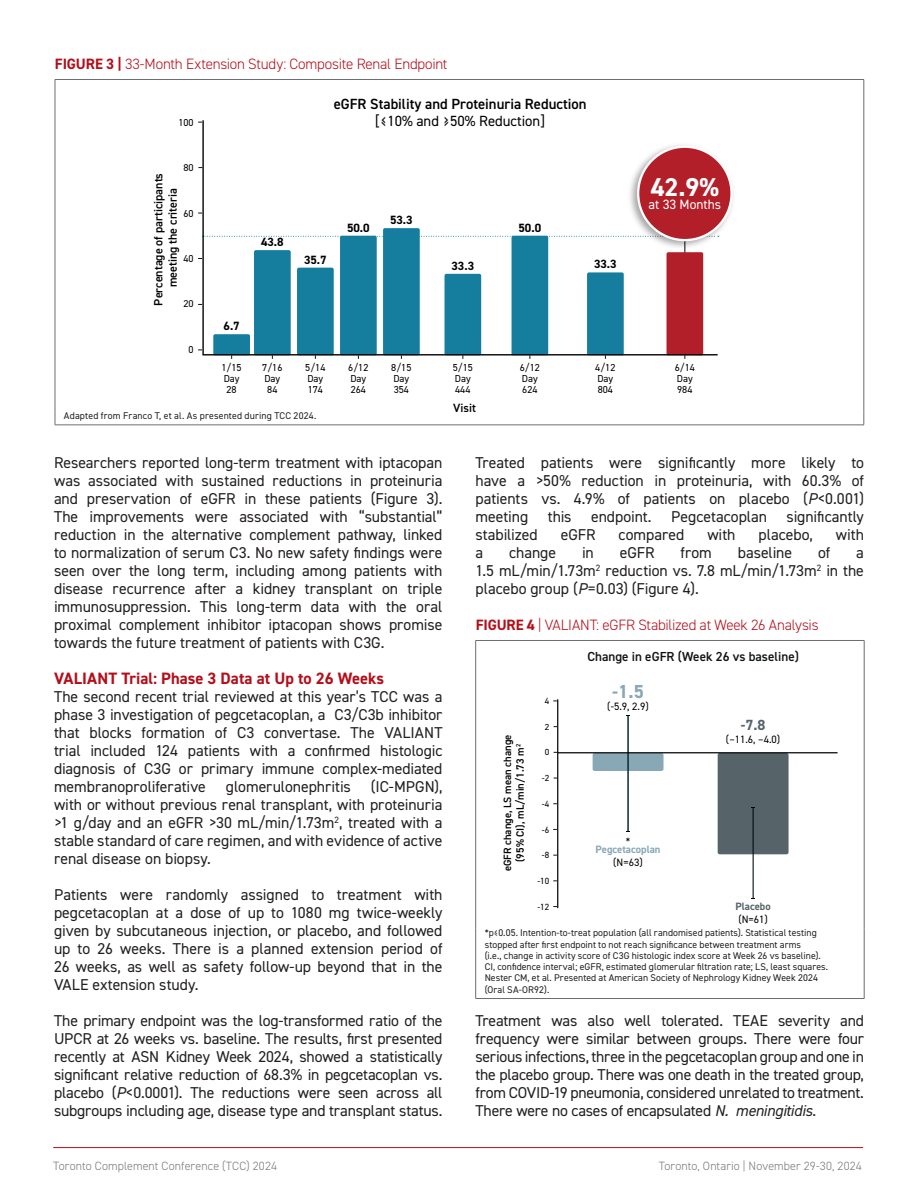
<style>
.page{position:relative;width:918px;height:1188px;background:#fff}
.page>*{position:absolute;margin:0;border:0;box-sizing:border-box;transform-origin:0 0}
.t1{font:700 25.8px "DIN2014";color:#fff}
.t2{font:700 18.9px "DIN2014";color:#89a8b5}
.t3{font:700 16.5px "DIN2014";color:#b50e1a}
.t4{font:15.75px/18px "DIN2014";letter-spacing:-.005em;color:#231f20;text-align:justify}
.t5{font:300 15px "DIN2014";letter-spacing:-.015em;color:#b50e1a}
.t6{font:600 14.7px "DIN2014";color:#000001}
.t7{font:14.7px "DIN2014";color:#000001}
.t8{font:700 14.7px "DIN2014";color:#56646a}
.t9{font:13.5px "DIN2014";color:#fff}
.t10{font:600 13.05px "DIN2014";color:#111416}
.t11{font:300 12px "DIN2014";letter-spacing:.01em;color:#76787b}
.t12{font:600 12px/14.4px "DIN2014";color:#000001;text-align:center}
.t13{font:700 12px "DIN2014";color:#000001}
.t14{font:600 10.65px/12.8px "DIN2014";color:#000001;text-align:center}
.t15{font:10.65px "DIN2014";color:#000001}
.t16{font:700 10.65px "DIN2014";color:#89a8b5}
.t17{font:700 10.65px "DIN2014";color:#56646a}
.t18{font:10.2px/11.1px "DIN2014";color:#000001}
.t19{font:9.9px "DIN2014";color:#000001;scale:1.04 1}
.t20{font:9.75px/11.2px "DIN2014";letter-spacing:.005em;color:#231f20}
.t21{font:9px "DIN2014";color:#000001}
.t22{font:8.85px "DIN2014";color:#000001;scale:1.04 1}
.s1{font-weight:700}
.s2{font-style:italic}
</style>
<div class="page">
<hr style="left:53px;top:1147px;width:810px;height:1px;background:#b50e1a">
<hr style="left:476px;top:640px;width:388px;height:1px;background:#6c6d70">
<hr style="left:475px;top:641px;width:1px;height:288px;background:#6c6d70">
<hr style="left:864px;top:641px;width:1px;height:288px;background:#6c6d70">
<hr style="left:475px;top:929px;width:1px;height:69px;background:#6c6d70">
<hr style="left:864px;top:929px;width:1px;height:69px;background:#6c6d70">
<hr style="left:476px;top:998px;width:388px;height:1px;background:#6c6d70">
<div style="left:593px;top:753px;width:71px;height:18px;background:#89a8b5;border-radius:2px"></div>
<hr style="left:628px;top:716px;width:1px;height:115px;background:#000001">
<div style="left:718px;top:753px;width:71px;height:101px;background:#56646a;border-radius:2px"></div>
<hr style="left:557px;top:700px;width:1px;height:208px;background:#000001">
<hr style="left:558px;top:752px;width:279px;height:1px;background:#000001">
<hr style="left:753px;top:807px;width:1px;height:92px;background:#000001">
<hr style="left:55px;top:79px;width:809px;height:1px;background:#6c6d70">
<hr style="left:55px;top:80px;width:1px;height:331px;background:#6c6d70">
<hr style="left:864px;top:80px;width:1px;height:331px;background:#6c6d70">
<svg style="left:55px;top:411px;width:1px;height:14px"></svg>
<svg style="left:864px;top:411px;width:1px;height:14px"></svg>
<hr style="left:55px;top:425px;width:809px;height:1px;background:#6c6d70">
<svg style="left:202px;top:120px;width:516px;height:236px"></svg>
<img style="left:625px;top:139px;width:108px;height:114px">
<div style="left:638px;top:147px;width:94px;height:93px;background:#b21f29;border-radius:50%"></div>
<div style="left:637px;top:146px;width:96px;height:95px;border:2px solid #fff;border-radius:50%"></div>
<p class="t5" style="left:55px;top:54px;width:394px"><span class="s1">FIGURE 3 |</span> 33-Month Extension Study: Composite Renal Endpoint</p>
<p class="t18" style="left:178px;top:116px;width:17px">100</p>
<p class="t6" style="left:334px;top:94px;width:254px">eGFR Stability and Proteinuria Reduction</p>
<p class="t7" style="left:375px;top:112px;width:172px">[≤10% and ≥50% Reduction]</p>
<p class="t19" style="left:183px;top:161px;width:11px">80</p>
<p class="t12" style="left:151px;top:306px;width:134px;rotate:-90deg">Percentage of participants meeting the criteria</p>
<p class="t18" style="left:183px;top:207px;width:12px">60</p>
<p class="t18" style="left:183px;top:253px;width:12px">40</p>
<p class="t19" style="left:183px;top:298px;width:11px">20</p>
<p class="t18" style="left:189px;top:344px;width:7px">0</p>
<p class="t13" style="left:261px;top:234px;width:24px">43.8</p>
<p class="t13" style="left:304px;top:251px;width:24px">35.7</p>
<p class="t13" style="left:224px;top:318px;width:18px">6.7</p>
<p class="t18" style="left:222px;top:361px;width:22px">1/15<br>Day<br>28</p>
<p class="t18" style="left:262px;top:361px;width:22px">7/16<br>Day<br>84</p>
<p class="t18" style="left:305px;top:361px;width:22px">5/14<br>Day<br>174</p>
<p class="t20" style="left:64px;top:410px;width:254px">Adapted from Franco T, et al. As presented during TCC 2024.</p>
<p class="t13" style="left:347px;top:220px;width:24px">50.0</p>
<p class="t13" style="left:390px;top:212px;width:24px">53.3</p>
<p class="t18" style="left:348px;top:361px;width:22px">6/12<br>Day<br>264</p>
<p class="t18" style="left:391px;top:361px;width:22px">8/15<br>Day<br>354</p>
<p class="t13" style="left:451px;top:258px;width:24px">33.3</p>
<p class="t18" style="left:453px;top:361px;width:22px">5/15<br>Day<br>444</p>
<p class="t12" style="left:453px;top:400px;width:24px">Visit</p>
<p class="t13" style="left:519px;top:220px;width:24px">50.0</p>
<p class="t18" style="left:520px;top:361px;width:22px">6/12<br>Day<br>624</p>
<p class="t13" style="left:594px;top:256px;width:24px">33.3</p>
<h1 class="t1" style="left:651px;top:170px;width:70px">42.9%</h1>
<p class="t9" style="left:649px;top:196px;width:74px">at 33 Months</p>
<p class="t18" style="left:595px;top:361px;width:22px">4/12<br>Day<br>804</p>
<p class="t18" style="left:675px;top:361px;width:22px">6/14<br>Day<br>984</p>
<p class="t4" style="left:54px;top:453px;width:390px">Researchers reported long-term treatment with iptacopan was associated with sustained reductions in proteinuria and preservation of eGFR in these patients (Figure 3).<br>The improvements were associated with “substantial” reduction in the alternative complement pathway, linked to normalization of serum C3. No new safety findings were seen over the long term, including among patients with disease recurrence after a kidney transplant on triple immunosuppression. This long-term data with the oral proximal complement inhibitor iptacopan shows promise towards the future treatment of patients with C3G.</p>
<p class="t3" style="left:54px;top:667px;width:332px">VALIANT Trial: Phase 3 Data at Up to 26 Weeks</p>
<p class="t4" style="left:54px;top:687px;width:390px">The second recent trial reviewed at this year’s TCC was a phase 3 investigation of pegcetacoplan, a C3/C3b inhibitor that blocks formation of C3 convertase. The VALIANT trial included 124 patients with a confirmed histologic diagnosis of C3G or primary immune complex-mediated membranoproliferative</p>
<p class="t4" style="left:54px;top:777px;width:390px;text-indent:317px">(IC-MPGN), with or without previous renal transplant, with proteinuria &gt;1 g/day and an eGFR &gt;30 mL/min/1.73m<sup>2</sup>, treated with a stable standard of care regimen, and with evidence of active renal disease on biopsy.</p>
<p class="t4" style="left:54px;top:885px;width:390px">Patients were randomly assigned to treatment with pegcetacoplan at a dose of up to 1080 mg twice-weekly given by subcutaneous injection, or placebo, and followed up to 26 weeks. There is a planned extension period of 26 weeks, as well as safety follow-up beyond that in the VALE extension study.</p>
<p class="t4" style="left:54px;top:1011px;width:390px">The primary endpoint was the log-transformed ratio of the UPCR at 26 weeks vs. baseline. The results, first presented recently at ASN Kidney Week 2024, showed a statistically significant relative reduction of 68.3% in pegcetacoplan vs. placebo (<span class="s2">P</span>&lt;0.0001). The reductions were seen across all subgroups including age, disease type and transplant status.</p>
<p class="t4" style="left:226px;top:777px;width:126px">glomerulonephritis</p>
<p class="t4" style="left:476px;top:453px;width:390px">Treated patients were significantly more likely to have a &gt;50% reduction in proteinuria, with 60.3% of patients vs. 4.9% of patients on placebo (<span class="s2">P</span>&lt;0.001) meeting this endpoint. Pegcetacoplan significantly stabilized</p>
<p class="t4" style="left:561px;top:525px;width:36px">eGFR</p>
<p class="t4" style="left:619px;top:525px;width:67px">compared</p>
<p class="t4" style="left:707px;top:525px;width:30px">with</p>
<p class="t4" style="left:758px;top:525px;width:56px">placebo,</p>
<p class="t4" style="left:836px;top:525px;width:30px">with</p>
<p class="t4" style="left:476px;top:543px;width:9px">a</p>
<p class="t4" style="left:509px;top:543px;width:49px">change</p>
<p class="t4" style="left:582px;top:543px;width:13px">in</p>
<p class="t4" style="left:620px;top:543px;width:36px">eGFR</p>
<p class="t4" style="left:681px;top:543px;width:33px">from</p>
<p class="t4" style="left:738px;top:543px;width:56px">baseline</p>
<p class="t4" style="left:818px;top:543px;width:14px">of</p>
<p class="t4" style="left:476px;top:543px;width:390px;text-indent:381px">a 1.5 mL/min/1.73m<sup>2</sup> reduction vs. 7.8 mL/min/1.73m<sup>2</sup> in the placebo group (<span class="s2">P</span>=0.03) (Figure 4).</p>
<p class="t5" style="left:476px;top:615px;width:344px"><span class="s1">FIGURE 4</span> | VALIANT: eGFR Stabilized at Week 26 Analysis</p>
<p class="t14" style="left:501px;top:871px;width:138px;rotate:-90deg">eGFR change, LS mean change (95% CI), mL/min/1.73 m<sup>2</sup></p>
<p class="t21" style="left:545px;top:695px;width:6px">4</p>
<p class="t22" style="left:545px;top:721px;width:6px">2</p>
<p class="t22" style="left:545px;top:747px;width:6px">0</p>
<p class="t22" style="left:542px;top:773px;width:9px">-2</p>
<p class="t21" style="left:542px;top:798px;width:9px">-4</p>
<p class="t21" style="left:542px;top:824px;width:9px">-6</p>
<p class="t21" style="left:542px;top:850px;width:9px">-8</p>
<p class="t21" style="left:537px;top:875px;width:13px">-10</p>
<p class="t21" style="left:537px;top:901px;width:13px">-12</p>
<p class="t10" style="left:587px;top:648px;width:213px">Change in eGFR (Week 26 vs baseline)</p>
<p class="t2" style="left:612px;top:679px;width:33px">-1.5</p>
<p class="t15" style="left:607px;top:700px;width:43px">(-5.9, 2.9)</p>
<p class="t15" style="left:626px;top:835px;width:6px">*</p>
<p class="t16" style="left:596px;top:843px;width:67px">Pegcetacoplan</p>
<p class="t15" style="left:613px;top:856px;width:31px">(N=63)</p>
<p class="t8" style="left:741px;top:715px;width:26px">-7.8</p>
<p class="t15" style="left:726px;top:732px;width:56px">(–11.6, –4.0)</p>
<p class="t17" style="left:736px;top:899px;width:37px">Placebo</p>
<p class="t15" style="left:738px;top:912px;width:31px">(N=61)</p>
<p class="t20" style="left:485px;top:927px;width:345px">*p≤0.05. Intention-to-treat population (all randomised patients). Statistical testing stopped after first endpoint to not reach significance between treatment arms<br>(i.e., change in activity score of C3G histologic index score at Week 26 vs baseline).<br>CI, confidence interval; eGFR, estimated glomerular filtration rate; LS, least squares.<br>Nester CM, et al. Presented at American Society of Nephrology Kidney Week 2024 (Oral SA-OR92).</p>
<p class="t4" style="left:476px;top:1011px;width:390px">Treatment was also well tolerated. TEAE severity and frequency were similar between groups. There were four serious infections, three in the pegcetacoplan group and one in the placebo group. There was one death in the treated group, from COVID-19 pneumonia, considered unrelated to treatment.<br>There were no cases of encapsulated <span class="s2">N. meningitidis</span>.</p>
<p class="t11" style="left:53px;top:1159px;width:225px">Toronto Complement Conference (TCC) 2024</p>
<p class="t11" style="left:659px;top:1159px;width:204px">Toronto, Ontario | November 29-30, 2024</p>
</div>
